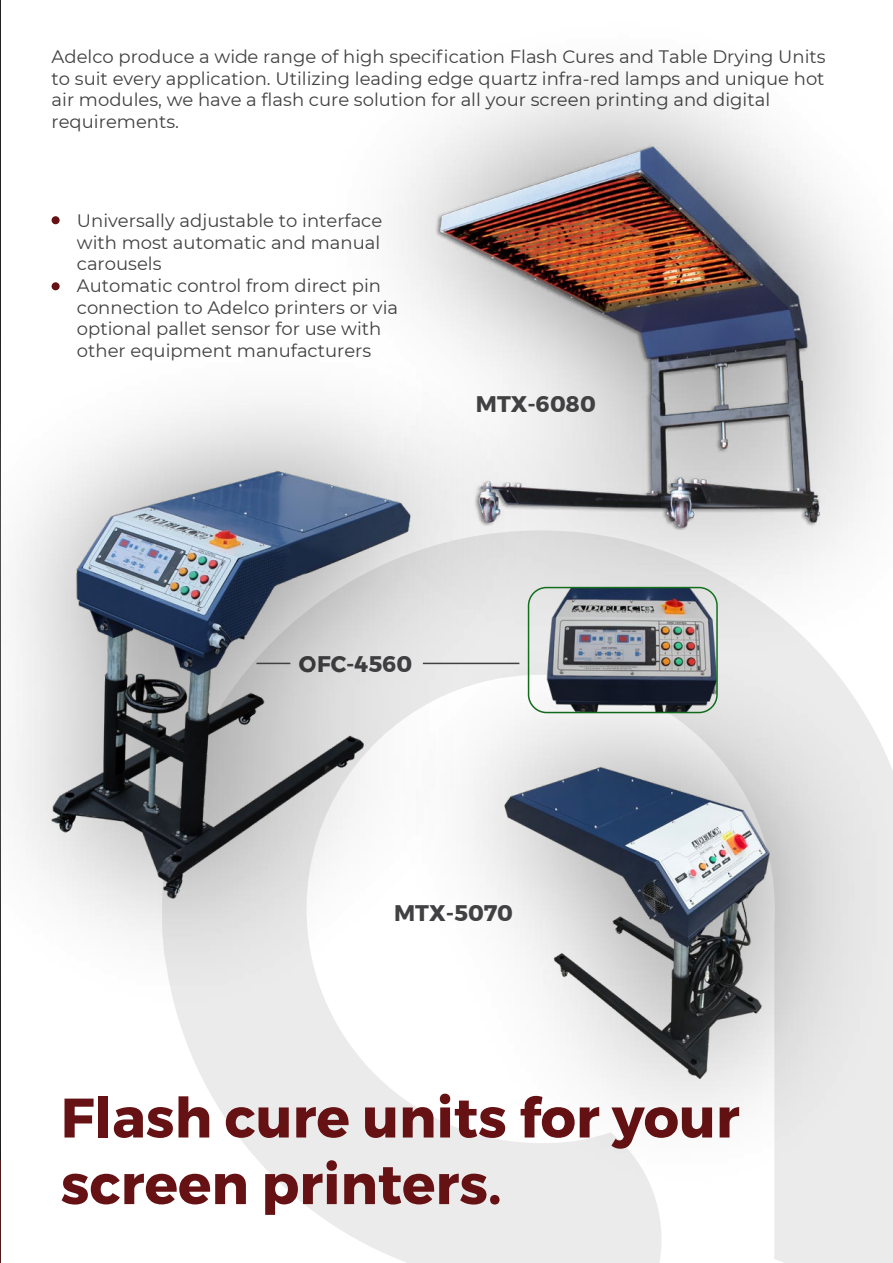
<style>
.page{position:relative;width:893px;height:1263px;background:#fff}
.page>*{position:absolute;margin:0;border:0;box-sizing:border-box;transform-origin:0 0}
.t1{font:700 55.5px/66.6px "Montserrat";color:#661214}
.t2{font:700 22.5px "Montserrat";color:#414042}
.t3{font:18px/21.6px "Montserrat";color:#414042}
</style>
<div class="page">
<hr style="left:0;top:0;width:1px;height:1263px;background:#212121">
<svg style="left:211px;top:1094px;width:102px;height:117px;fill:#ebebeb"></svg>
<svg style="left:0;top:1160px;width:1px;height:103px"></svg>
<img style="left:435px;top:141px;width:388px;height:388px">
<div style="left:52px;top:216px;width:8px;height:8px;background:#661214;border-radius:50%"></div>
<img style="left:0;top:282px;width:606px;height:812px">
<img style="left:22px;top:449px;width:429px;height:451px">
<hr style="left:256px;top:663px;width:34px;height:1px;background:#414042">
<img style="left:313px;top:577px;width:580px;height:686px">
<img style="left:423px;top:744px;width:453px;height:339px">
<p class="t3" style="left:52px;top:45px;width:776px">Adelco produce a wide range of high specification Flash Cures and Table Drying Units to suit every application. Utilizing leading edge quartz infra-red lamps and unique hot air modules, we have a flash cure solution for all your screen printing and digital requirements.</p>
<p class="t3" style="left:77px;top:209px;width:323px">Universally adjustable to interface with most automatic and manual carousels<br>Automatic control from direct pin connection to Adelco printers or via optional pallet sensor for use with other equipment manufacturers</p>
<p class="t2" style="left:476px;top:385px;width:121px">MTX-6080</p>
<p class="t2" style="left:299px;top:646px;width:115px">OFC-4560</p>
<p class="t2" style="left:394px;top:895px;width:120px">MTX-5070</p>
<h1 class="t1" style="left:61px;top:1084px;width:680px">Flash cure units for your screen printers.</h1>
</div>
